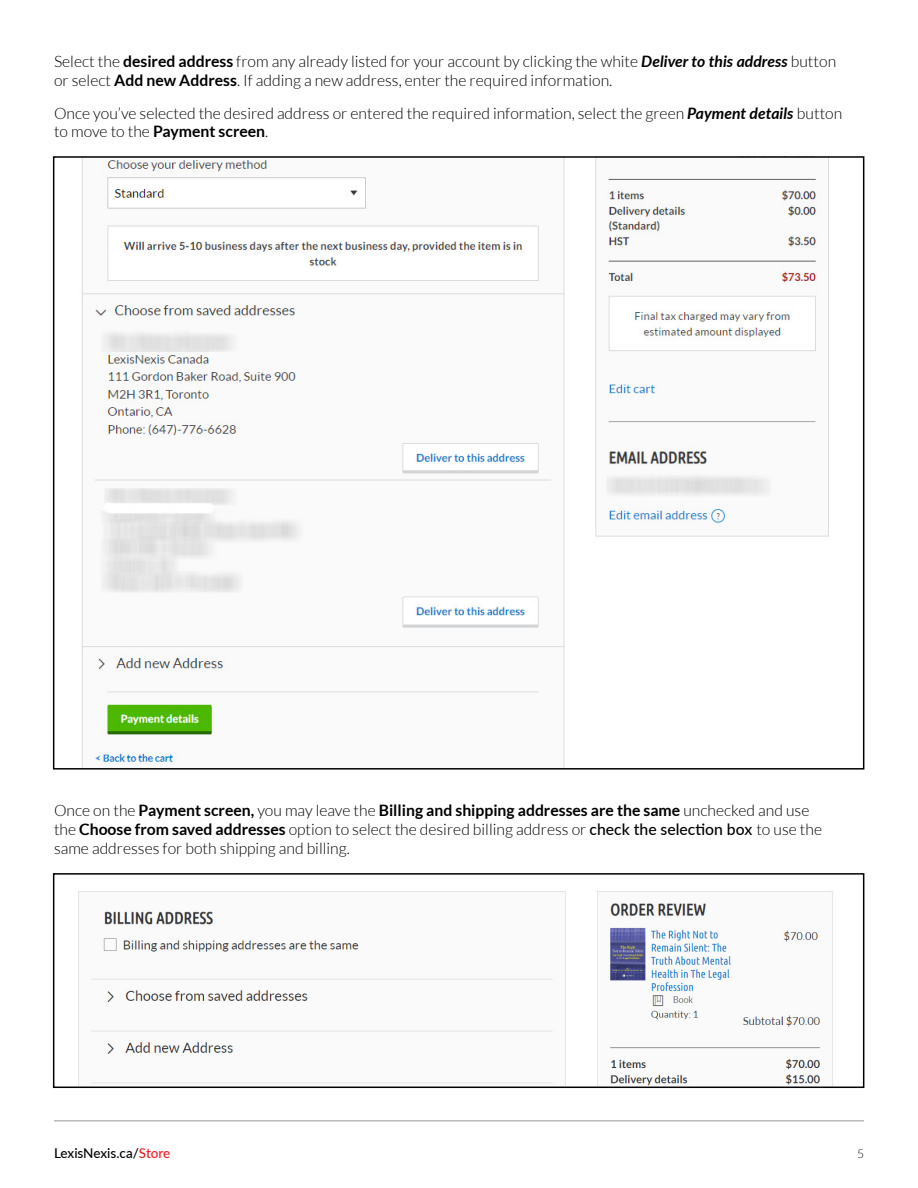
<style>
.page{position:relative;width:918px;height:1188px;background:#fff}
.page>*{position:absolute;margin:0;border:0;box-sizing:border-box;transform-origin:0 0}
.t1{font:300 15.75px/18.9px "Lato";color:#000}
.t2{font:500 13.5px "Lato";letter-spacing:-.005em;color:#000}
.t3{font:300 12px "Lato";color:#000}
.s1{font-weight:700}
.s2{font-weight:700;font-style:italic}
.s3{font-weight:500}
.s4{color:#ed1d24}
</style>
<div class="page">
<hr style="left:54px;top:1120px;width:810px;height:1px;background:#939598">
<img style="left:78px;top:891px;width:755px;height:194px">
<div style="left:53px;top:873px;width:811px;height:215px;border:2px solid #000"></div>
<img style="left:81px;top:159px;width:748px;height:608px">
<p class="t1" style="left:54px;top:52px;width:784px">Select the <span class="s1">desired address</span> from any already listed for your account by clicking the white <span class="s2">Deliver to this address</span> button or select <span class="s1">Add new Address</span>. If adding a new address, enter the required information.</p>
<p class="t1" style="left:54px;top:103px;width:790px">Once you’ve selected the desired address or entered the required information, select the green <span class="s2">Payment details</span> button to move to the <span class="s1">Payment screen</span>.</p>
<p class="t1" style="left:54px;top:801px;width:770px">Once on the <span class="s1">Payment screen,</span> you may leave the <span class="s1">Billing and shipping addresses are the same</span> unchecked and use the <span class="s1">Choose from saved addresses</span> option to select the desired billing address or <span class="s3">check the selection box</span> to use the same addresses for both shipping and billing.</p>
<p class="t2" style="left:54px;top:1144px;width:118px">LexisNexis.ca/<span class="s4">Store</span></p>
<p class="t3" style="left:857px;top:1147px;width:8px">5</p>
</div>
